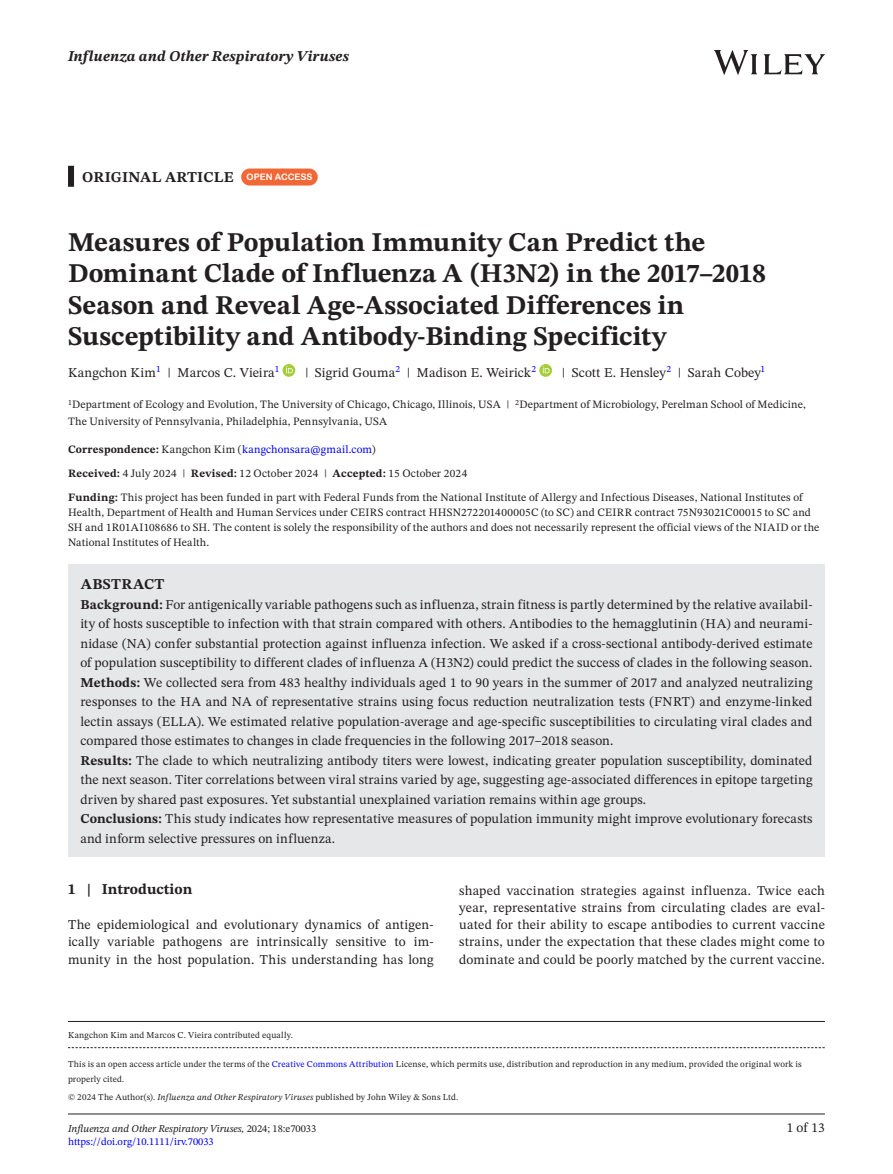
<style>
.page{position:relative;width:893px;height:1174px;background:#fff}
.page>*{position:absolute;margin:0;border:0;box-sizing:border-box;transform-origin:0 0}
.t1{font:700 27px/31.5px "STIX Two Text";color:#231f20}
.t2{font:700 15px "STIX Two Text";letter-spacing:.01em;color:#231f20}
.t3{font:italic 700 15px "STIX Two Text";letter-spacing:.01em;color:#231f20}
.t4{font:13.5px/19.5px "STIX Two Text";letter-spacing:.01em;color:#231f20;text-align:justify}
.t5{font:11.25px/24px "STIX Two Text";letter-spacing:.015em;color:#231f20}
.t6{font:italic 10.5px "STIX Two Text";color:#231f20}
.t7{font:10.5px "STIX Two Text";color:#00f}
.t8{font:9px/15px "STIX Two Text";letter-spacing:.02em;color:#231f20}
.s1{font-family:"Arial Rounded MT Bold";font-weight:400;font-size:9px;color:#fff}
.s2{font-weight:700}
.s3{color:#00f}
.s4{font-style:italic}
.s5{font-style:normal}
</style>
<div class="page">
<hr style="left:68px;top:1113px;width:757px;height:1px;background:#231f20">
<img style="left:714px;top:51px;width:111px;height:23px">
<div style="left:68px;top:166px;width:6px;height:21px;background:#231f20"></div>
<div style="left:68px;top:564px;width:757px;height:42px;background:#e6e7e9"></div>
<div style="left:68px;top:583px;width:757px;height:97px;background:#e6e7e9"></div>
<div style="left:68px;top:661px;width:757px;height:97px;background:#e6e7e9"></div>
<div style="left:68px;top:739px;width:757px;height:78px;background:#e6e7e9"></div>
<div style="left:68px;top:797px;width:757px;height:59px;background:#e6e7e9"></div>
<div style="left:241px;top:168px;width:77px;height:17px;background:#f16736;border-radius:9px"></div>
<svg style="left:282px;top:364px;width:13px;height:13px"></svg>
<svg style="left:286px;top:366px;width:7px;height:7px"></svg>
<svg style="left:539px;top:364px;width:13px;height:13px"></svg>
<svg style="left:543px;top:366px;width:7px;height:7px"></svg>
<svg style="left:68px;top:1047px;width:757px;height:1px"></svg>
<hr style="left:68px;top:1021px;width:757px;height:1px;background:#231f20">
<p class="t3" style="left:68px;top:46px;width:283px">Influenza and Other Respiratory Viruses</p>
<p class="t2" style="left:82px;top:166px;width:232px">ORIGINAL ARTICLE <span class="s1">OPEN ACCESS</span></p>
<h1 class="t1" style="left:68px;top:227px;width:699px">Measures of Population Immunity Can Predict the Dominant Clade of Influenza A (H3N2) in the 2017–2018<br>Season and Reveal Age-Associated Differences in Susceptibility and Antibody-Binding Specificity</h1>
<p class="t4" style="left:68px;top:362px;width:213px">Kangchon Kim<sup>1</sup> | Marcos C. Vieira<sup>1</sup></p>
<p class="t4" style="left:305px;top:362px;width:233px">| Sigrid Gouma<sup>2</sup> | Madison E. Weirick<sup>2</sup></p>
<p class="t4" style="left:562px;top:362px;width:205px">| Scott E. Hensley<sup>2</sup> | Sarah Cobey<sup>1</sup></p>
<p class="t5" style="left:68px;top:396px;width:739px;line-height:16.5px"><sup>1</sup>Department of Ecology and Evolution, The University of Chicago, Chicago, Illinois, USA | <sup>2</sup>Department of Microbiology, Perelman School of Medicine,<br>The University of Pennsylvania, Philadelphia, Pennsylvania, USA</p>
<p class="t5" style="left:68px;top:437px;width:736px"><span class="s2">Correspondence:</span> Kangchon Kim (<span class="s3">kangchonsara@gmail.com</span>)<br><span class="s2">Received:</span> 4 July 2024 | <span class="s2">Revised:</span> 12 October 2024 | <span class="s2">Accepted:</span> 15 October 2024<br><span class="s2">Funding:</span> This project has been funded in part with Federal Funds from the National Institute of Allergy and Infectious Diseases, National Institutes of</p>
<p class="t5" style="left:68px;top:504px;width:753px;line-height:15px">Health, Department of Health and Human Services under CEIRS contract HHSN272201400005C (to SC) and CEIRR contract 75N93021C00015 to SC and<br>SH and 1R01AI108686 to SH. The content is solely the responsibility of the authors and does not necessarily represent the official views of the NIAID or the<br>National Institutes of Health.</p>
<p class="t2" style="left:81px;top:573px;width:85px">ABSTRACT</p>
<p class="t4" style="left:80px;top:594px;width:734px;text-align:left"><span class="s2">Background:</span> For antigenically variable pathogens such as influenza, strain fitness is partly determined by the relative availabil&shy;ity of hosts susceptible to infection with that strain compared with others. Antibodies to the hemagglutinin (HA) and neurami&shy;nidase (NA) confer substantial protection against influenza infection. We asked if a cross-sectional antibody-derived estimate of population susceptibility to different clades of influenza A (H3N2) could predict the success of clades in the following season.<br><span class="s2">Methods:</span> We collected sera from 483 healthy individuals aged 1 to 90 years in the summer of 2017 and analyzed neutralizing responses to the HA and NA of representative strains using focus reduction neutralization tests (FNRT) and enzyme-linked lectin assays (ELLA). We estimated relative population-average and age-specific susceptibilities to circulating viral clades and compared those estimates to changes in clade frequencies in the following 2017–2018 season.<br><span class="s2">Results:</span> The clade to which neutralizing antibody titers were lowest, indicating greater population susceptibility, dominated the next season. Titer correlations between viral strains varied by age, suggesting age-associated differences in epitope targeting driven by shared past exposures. Yet substantial unexplained variation remains within age groups.<br><span class="s2">Conclusions:</span> This study indicates how representative measures of population immunity might improve evolutionary forecasts and inform selective pressures on influenza.</p>
<p class="t2" style="left:68px;top:878px;width:126px">1 | Introduction</p>
<p class="t4" style="left:68px;top:915px;width:367px;line-height:17.2px">The epidemiological and evolutionary dynamics of antigen&shy;ically variable pathogens are intrinsically sensitive to im&shy;munity in the host population. This understanding has long</p>
<p class="t4" style="left:459px;top:881px;width:367px;line-height:17.2px">shaped vaccination strategies against influenza. Twice each year, representative strains from circulating clades are eval&shy;uated for their ability to escape antibodies to current vaccine strains, under the expectation that these clades might come to dominate and could be poorly matched by the current vaccine.</p>
<p class="t8" style="left:68px;top:1028px;width:226px">Kangchon Kim and Marcos C. Vieira contributed equally.</p>
<p class="t8" style="left:68px;top:1056px;width:735px">This is an open access article under the terms of the <span class="s3">Creative Commons Attribution</span> License, which permits use, distribution and reproduction in any medium, provided the original work is properly cited.</p>
<p class="t8" style="left:68px;top:1089px;width:392px">© 2024 The Author(s). <span class="s4">Influenza and Other Respiratory Viruses</span> published by John Wiley &amp; Sons Ltd.</p>
<p class="t6" style="left:68px;top:1121px;width:250px">Influenza and Other Respiratory Viruses, <span class="s5">2024; 18:e70033</span></p>
<p class="t4" style="left:787px;top:1118px;width:40px">1 of 13</p>
<p class="t7" style="left:68px;top:1134px;width:147px">https://doi.org/10.1111/irv.70033</p>
</div>
